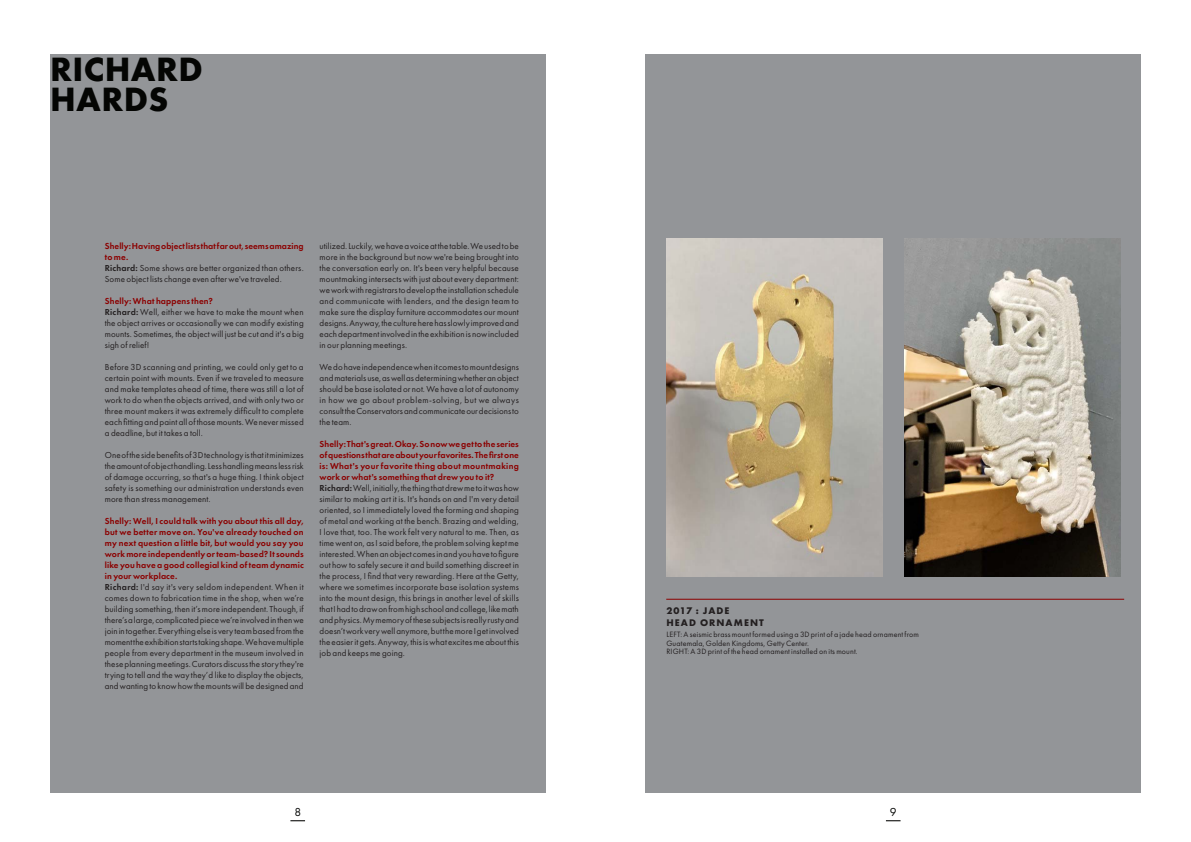
<style>
.page{position:relative;width:1191px;height:842px;background:#fff}
.page>*{position:absolute;margin:0;border:0;box-sizing:border-box;transform-origin:0 0}
.t1{font:700 35px/30px "Futura PT";letter-spacing:.01em;color:#040503}
.t2{font:12px "Futura PT";color:#040503}
.t3{font:700 10px/12.5px "Futura PT";letter-spacing:.105em;color:#231f20}
.t4{font:9px/11px "Futura PT";letter-spacing:.01em;color:#231f20}
.t5{font:8px/8.5px "Futura PT";letter-spacing:.015em;color:#231f20}
.s1{font-weight:600;color:#8b0000}
.s2{font-weight:600}
</style>
<div class="page">
<div style="left:50px;top:54px;width:495px;height:738px;background:#939598"></div>
<div style="left:645px;top:54px;width:496px;height:738px;background:#939598"></div>
<svg style="left:290px;top:820px;width:15px;height:1px"></svg>
<svg style="left:886px;top:820px;width:14px;height:1px"></svg>
<hr style="left:666px;top:599px;width:458px;height:1px;background:#8b0000">
<img style="left:904px;top:238px;width:216px;height:338px">
<img style="left:666px;top:238px;width:216px;height:338px">
<h1 class="t1" style="left:50px;top:53px;width:154px">RICHARD<br>HARDS</h1>
<p class="t4" style="left:105px;top:241px;width:200px"><span class="s1">Shelly: Having object lists that far out, seems amazing to me.<br></span><span class="s2">Richard:</span> Some shows are better organized than others.<br>Some object lists change even after we've traveled.</p>
<p class="t4" style="left:105px;top:296px;width:200px"><span class="s1">Shelly: What happens then?<br></span><span class="s2">Richard:</span> Well, either we have to make the mount when the object arrives or occasionally we can modify existing mounts. Sometimes, the object will just be cut and it's a big sigh of relief!</p>
<p class="t4" style="left:105px;top:362px;width:200px;text-align:justify">Before 3D scanning and printing, we could only get to a certain point with mounts. Even if we traveled to measure and make templates ahead of time, there was still a lot of work to do when the objects arrived, and with only two or three mount makers it was extremely difficult to complete each fitting and paint all of those mounts. We never missed a deadline, but it takes a toll.</p>
<p class="t4" style="left:105px;top:450px;width:200px;text-align:justify">One of the side benefits of 3D technology is that it minimizes the amount of object handling. Less handling means less risk of damage occurring, so that's a huge thing. I think object safety is something our administration understands even more than stress management.</p>
<p class="t4" style="left:105px;top:516px;width:200px"><span class="s1">Shelly: Well, I could talk with you about this all day, but we better move on. You've already touched on my next question a little bit, but would you say you work more independently or team-based? It sounds like you have a good collegial kind of team dynamic in your workplace.<br></span><span class="s2">Richard:</span> I'd say it's very seldom independent. When it comes down to fabrication time in the shop, when we’re building something, then it’s more independent. Though, if there’s a large, complicated piece we’re involved in then we join in together. Everything else is very team based from the moment the exhibition starts taking shape. We have multiple people from every department in the museum involved in these planning meetings. Curators discuss the story they're trying to tell and the way they’d like to display the objects, and wanting to know how the mounts will be designed and</p>
<p class="t4" style="left:319px;top:241px;width:201px;text-align:justify">utilized. Luckily, we have a voice at the table. We used to be more in the background but now we're being brought into the conversation early on. It's been very helpful because mountmaking intersects with just about every department: we work with registrars to develop the installation schedule and communicate with lenders, and the design team to make sure the display furniture accommodates our mount designs. Anyway, the culture here has slowly improved and each department involved in the exhibition is now included in our planning meetings.</p>
<p class="t4" style="left:319px;top:362px;width:201px;text-align:justify">We do have independence when it comes to mount designs and materials use, as well as determining whether an object should be base isolated or not. We have a lot of autonomy in how we go about problem-solving, but we always consult the Conservators and communicate our decisions to the team.</p>
<p class="t4" style="left:319px;top:439px;width:201px"><span class="s1">Shelly: That's great. Okay. So now we get to the series of questions that are about your favorites. The first one is: What's your favorite thing about mountmaking work or what's something that drew you to it?<br></span><span class="s2">Richard:</span> Well, initially, the thing that drew me to it was how similar to making art it is. It's hands on and I'm very detail oriented, so I immediately loved the forming and shaping of metal and working at the bench. Brazing and welding, I love that, too. The work felt very natural to me. Then, as time went on, as I said before, the problem solving kept me interested. When an object comes in and you have to figure out how to safely secure it and build something discreet in the process, I find that very rewarding. Here at the Getty, where we sometimes incorporate base isolation systems into the mount design, this brings in another level of skills that I had to draw on from high school and college, like math and physics. My memory of these subjects is really rusty and doesn’t work very well anymore, but the more I get involved the easier it gets. Anyway, this is what excites me about this job and keeps me going.</p>
<p class="t3" style="left:666px;top:604px;width:99px">2017 : JADE<br>HEAD ORNAMENT</p>
<p class="t5" style="left:666px;top:630px;width:254px">LEFT: A seismic brass mount formed using a 3D print of a jade head ornament from<br>Guatemala, Golden Kingdoms, Getty Center.<br>RIGHT: A 3D print of the head ornament installed on its mount.</p>
<h2 class="t2" style="left:294px;top:805px;width:8px">8</h2>
<h2 class="t2" style="left:890px;top:805px;width:8px">9</h2>
</div>
